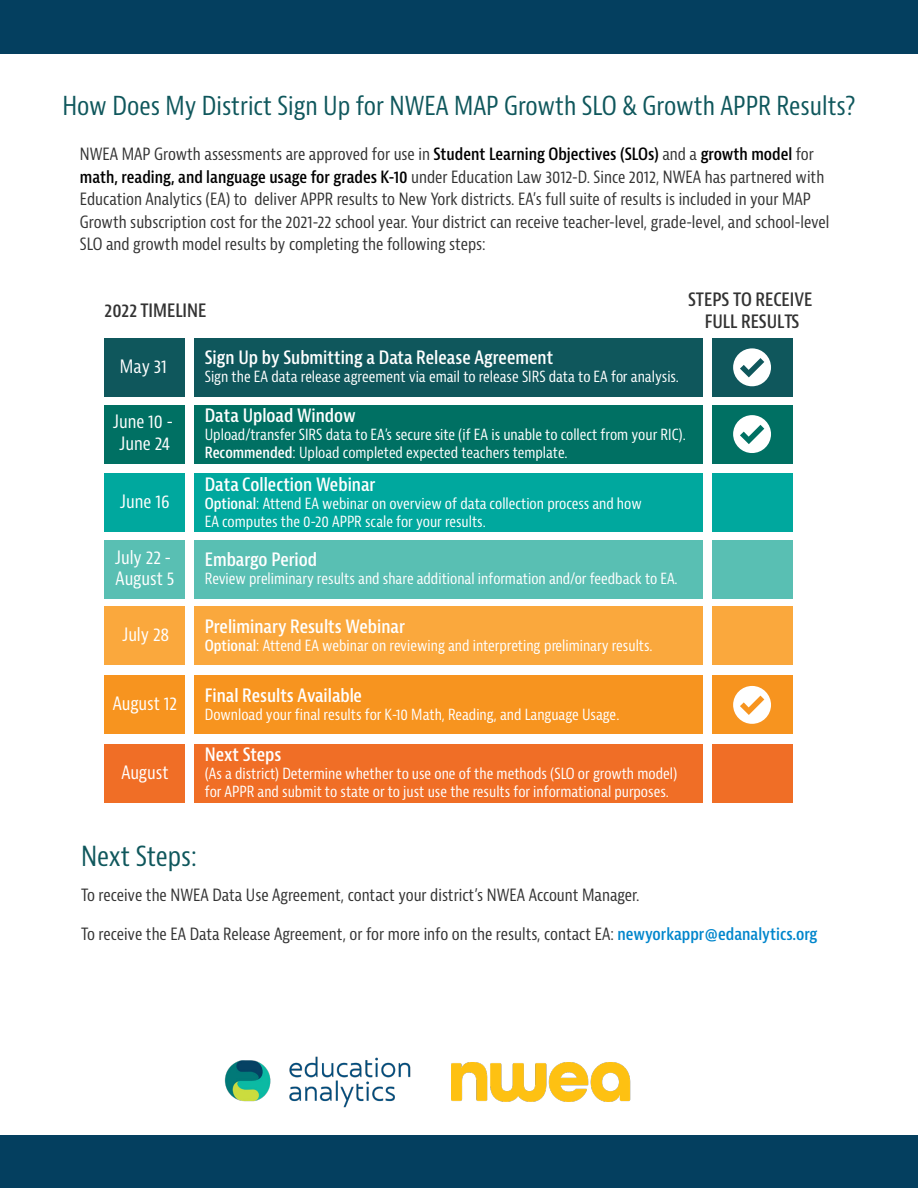
<style>
.page{position:relative;width:918px;height:1188px;background:#fff}
.page>*{position:absolute;margin:0;border:0;box-sizing:border-box;transform-origin:0 0}
.t1{font:condensed 27px "Bernina Sans";letter-spacing:-.005em;color:#0f575c}
.t2{font:condensed 25.5px "Bernina Sans";color:#0f575c}
.t3{font:600 condensed 18px "Bernina Sans";color:#fff}
.t4{font:condensed 18px/21.6px "Bernina Sans";color:#fff;text-align:center}
.t5{font:600 condensed 18px/21.6px "Bernina Sans";color:#333;text-align:center}
.t6{font:condensed 16.5px/22.5px "Bernina Sans";color:#333}
.t7{font:condensed 15px/18px "Bernina Sans";color:#fff}
.s1{font-weight:600;color:#000}
.s2{font-weight:600}
.s3{font-weight:600;color:#0086cc}
</style>
<div class="page">
<div style="left:0;top:0;width:918px;height:54px;background:#043f5f"></div>
<img style="left:451px;top:1062px;width:180px;height:40px">
<div style="left:0;top:1135px;width:918px;height:53px;background:#043f5f"></div>
<img style="left:224px;top:1056px;width:187px;height:52px">
<div style="left:712px;top:338px;width:80px;height:58px;background:#0f575c"></div>
<div style="left:712px;top:405px;width:80px;height:58px;background:#007063"></div>
<div style="left:712px;top:474px;width:80px;height:58px;background:#00a89e"></div>
<div style="left:712px;top:540px;width:80px;height:58px;background:#59bfb3"></div>
<div style="left:712px;top:607px;width:80px;height:58px;background:#faa83d"></div>
<div style="left:712px;top:676px;width:80px;height:58px;background:#f7941f"></div>
<div style="left:712px;top:745px;width:80px;height:58px;background:#f06e26"></div>
<div style="left:194px;top:338px;width:509px;height:58px;background:#0f575c"></div>
<div style="left:194px;top:405px;width:509px;height:58px;background:#007063"></div>
<div style="left:194px;top:474px;width:509px;height:58px;background:#00a89e"></div>
<div style="left:194px;top:540px;width:509px;height:58px;background:#59bfb3"></div>
<div style="left:194px;top:607px;width:509px;height:58px;background:#faa83d"></div>
<div style="left:194px;top:676px;width:509px;height:58px;background:#f7941f"></div>
<div style="left:194px;top:745px;width:509px;height:58px;background:#f06e26"></div>
<div style="left:105px;top:338px;width:80px;height:58px;background:#0f575c"></div>
<div style="left:105px;top:405px;width:80px;height:58px;background:#007063"></div>
<div style="left:105px;top:474px;width:80px;height:58px;background:#00a89e"></div>
<div style="left:105px;top:540px;width:80px;height:58px;background:#59bfb3"></div>
<div style="left:105px;top:607px;width:80px;height:58px;background:#faa83d"></div>
<div style="left:105px;top:676px;width:80px;height:58px;background:#f7941f"></div>
<div style="left:105px;top:745px;width:80px;height:58px;background:#f06e26"></div>
<svg style="left:733px;top:686px;width:38px;height:38px"></svg>
<svg style="left:733px;top:415px;width:38px;height:38px"></svg>
<svg style="left:733px;top:348px;width:38px;height:38px"></svg>
<p class="t2" style="left:62px;top:91px;width:795px">How Does My District Sign Up for NWEA MAP Growth SLO &amp; Growth APPR Results?</p>
<p class="t6" style="left:80px;top:144px;width:751px">NWEA MAP Growth assessments are approved for use in <span class="s1">Student Learning Objectives (SLOs)</span> and a <span class="s1">growth model</span> for <span class="s1">math, reading, and language usage for grades K-10</span> under Education Law 3012-D. Since 2012, NWEA has partnered with Education Analytics (EA) to deliver APPR results to New York districts. EA’s full suite of results is included in your MAP Growth subscription cost for the 2021-22 school year. Your district can receive teacher-level, grade-level, and school-level SLO and growth model results by completing the following steps:</p>
<p class="t5" style="left:105px;top:300px;width:103px">2022 TIMELINE</p>
<p class="t5" style="left:688px;top:289px;width:126px">STEPS TO RECEIVE<br>FULL RESULTS</p>
<p class="t4" style="left:120px;top:356px;width:48px">May 31</p>
<p class="t4" style="left:113px;top:412px;width:61px">June 10 -<br>June 24</p>
<p class="t3" style="left:205px;top:346px;width:350px">Sign Up by Submitting a Data Release Agreement</p>
<p class="t7" style="left:205px;top:368px;width:476px">Sign the EA data release agreement via email to release SIRS data to EA for analysis.</p>
<p class="t3" style="left:205px;top:404px;width:153px">Data Upload Window</p>
<p class="t7" style="left:205px;top:426px;width:483px">Upload/transfer SIRS data to EA’s secure site (if EA is unable to collect from your RIC).<br><span class="s2">Recommended</span>: Upload completed expected teachers template.</p>
<p class="t3" style="left:205px;top:473px;width:172px">Data Collection Webinar</p>
<p class="t7" style="left:205px;top:495px;width:439px"><span class="s2">Optional</span>: Attend EA webinar on overview of data collection process and how<br>EA computes the 0-20 APPR scale for your results.</p>
<p class="t3" style="left:205px;top:548px;width:114px">Embargo Period</p>
<p class="t7" style="left:205px;top:570px;width:474px">Review preliminary results and share additional information and/or feedback to EA.</p>
<p class="t3" style="left:205px;top:615px;width:202px">Preliminary Results Webinar</p>
<p class="t7" style="left:205px;top:637px;width:449px"><span class="s2">Optional</span>: Attend EA webinar on reviewing and interpreting preliminary results.</p>
<p class="t3" style="left:205px;top:684px;width:159px">Final Results Available</p>
<p class="t7" style="left:205px;top:705px;width:416px">Download your final results for K-10 Math, Reading, and Language Usage.</p>
<p class="t3" style="left:205px;top:744px;width:78px">Next Steps</p>
<p class="t7" style="left:205px;top:765px;width:474px">(As a district) Determine whether to use one of the methods (SLO or growth model) for APPR and submit to state or to just use the results for informational purposes.</p>
<p class="t4" style="left:120px;top:491px;width:51px">June 16</p>
<p class="t4" style="left:115px;top:547px;width:61px;text-align:left">July 22 -<br>August 5</p>
<p class="t4" style="left:122px;top:624px;width:48px">July 28</p>
<p class="t4" style="left:113px;top:693px;width:66px">August 12</p>
<p class="t4" style="left:121px;top:762px;width:49px">August</p>
<p class="t1" style="left:81px;top:840px;width:117px">Next Steps:</p>
<p class="t6" style="left:81px;top:884px;width:560px">To receive the NWEA Data Use Agreement, contact your district’s NWEA Account Manager.</p>
<p class="t6" style="left:81px;top:924px;width:738px">To receive the EA Data Release Agreement, or for more info on the results, contact EA: <span class="s3">newyorkappr@edanalytics.org</span></p>
</div>
